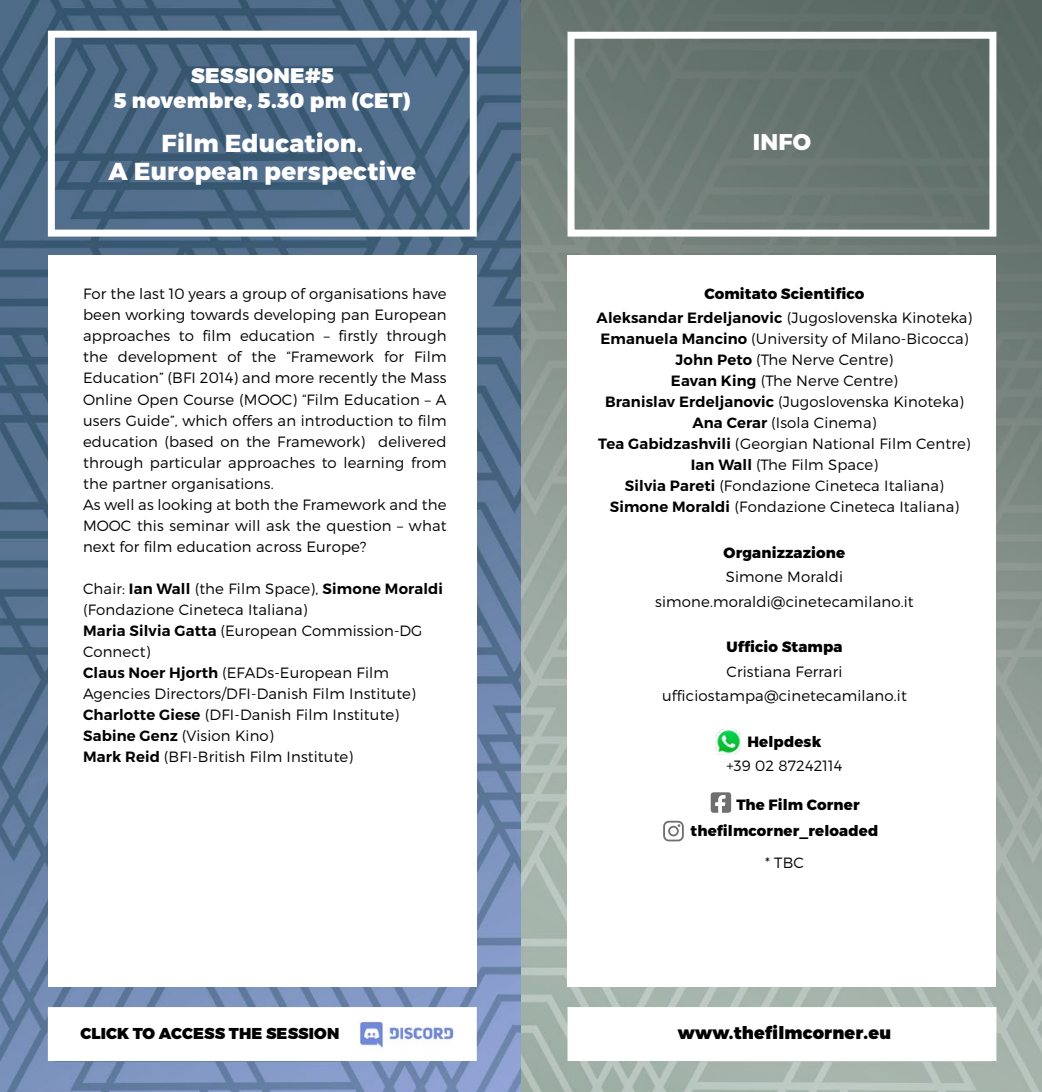
<style>
.page{position:relative;width:1042px;height:1092px;background:#fff}
.page>*{position:absolute;margin:0;border:0;box-sizing:border-box;transform-origin:0 0}
.t1{font:800 24.5px/28px "Montserrat";letter-spacing:.01em;color:#fff;text-align:center}
.t2{font:800 22.75px "Montserrat";color:#fff}
.t3{font:900 21px/24.5px "Montserrat";letter-spacing:.02em;color:#fff;text-align:center}
.t4{font:900 17.5px "Montserrat";letter-spacing:.01em;color:#000}
.t5{font:900 15.75px "Montserrat";letter-spacing:.01em;color:#000}
.t6{font:300 14.88px/21px "Montserrat";letter-spacing:.01em;color:#000;text-align:center}
.t7{font:800 14.88px/26.2px "Montserrat";letter-spacing:.01em;color:#000}
.s1{font-weight:600}
.s2{font-weight:800}
</style>
<div class="page">
<img style="left:0;top:0;width:521px;height:1091px">
<img style="left:521px;top:0;width:521px;height:1091px">
<div style="left:567px;top:32px;width:429px;height:204px;border:7px solid #fff"></div>
<div style="left:567px;top:255px;width:429px;height:731px;background:#fff"></div>
<svg style="left:48px;top:1006px;width:429px;height:54px"></svg>
<div style="left:48px;top:31px;width:429px;height:205px;border:7px solid #fff"></div>
<div style="left:48px;top:255px;width:429px;height:731px;background:#fff"></div>
<svg style="left:567px;top:1006px;width:429px;height:54px"></svg>
<img style="left:716px;top:728px;width:25px;height:26px">
<div style="left:711px;top:792px;width:20px;height:20px;background:#706f6f;border-radius:3px"></div>
<svg style="left:49px;top:1007px;width:427px;height:52px"></svg>
<div style="left:567px;top:1007px;width:427px;height:52px;background:#fff"></div>
<svg style="left:710px;top:794px;width:22px;height:19px"></svg>
<h3 class="t3" style="left:114px;top:64px;width:298px">SESSIONE#5<br>5 novembre, 5.30 pm (CET)</h3>
<h1 class="t1" style="left:109px;top:130px;width:309px">Film Education.<br>A European perspective</h1>
<p class="t6" style="left:83px;top:283px;width:365px;text-align:left">For the last 10 years a group of organisations have been working towards developing pan European approaches to film education – firstly through the development of the “Framework for Film Education” (BFI 2014) and more recently the Mass Online Open Course (MOOC) “Film Education – A users Guide”, which offers an introduction to film education (based on the Framework) delivered through particular approaches to learning from the partner organisations.<br>As well as looking at both the Framework and the MOOC this seminar will ask the question – what next for film education across Europe?</p>
<p class="t6" style="left:83px;top:577px;width:361px;text-align:left">Chair: <span class="s1">Ian Wall</span> (the Film Space), <span class="s1">Simone Moraldi </span>(Fondazione Cineteca Italiana)<br><span class="s1">Maria Silvia Gatta</span> (European Commission-DG Connect)<br><span class="s1">Claus Noer Hjorth</span> (EFADs-European Film Agencies Directors/DFI-Danish Film Institute)<br><span class="s1">Charlotte Giese</span> (DFI-Danish Film Institute)<br><span class="s1">Sabine Genz</span> (Vision Kino)<br><span class="s1">Mark Reid</span> (BFI-British Film Institute)</p>
<h2 class="t2" style="left:753px;top:128px;width:60px">INFO</h2>
<p class="t6" style="left:596px;top:281px;width:377px;line-height:24.5px"><span class="s2">Comitato Scientifico<br></span><span class="s1">Aleksandar Erdeljanovic</span> (Jugoslovenska Kinoteka)</p>
<p class="t6" style="left:598px;top:328px;width:374px"><span class="s1">Emanuela Mancino</span> (University of Milano-Bicocca)<br><span class="s1">John Peto</span> (The Nerve Centre)<br><span class="s1">Eavan King</span> (The Nerve Centre)<br><span class="s1">Branislav Erdeljanovic</span> (Jugoslovenska Kinoteka)<br><span class="s1">Ana Cerar</span> (Isola Cinema)<br><span class="s1">Tea Gabidzashvili</span> (Georgian National Film Centre)<br><span class="s1">Ian Wall</span> (The Film Space)<br><span class="s1">Silvia Pareti</span> (Fondazione Cineteca Italiana)<br><span class="s1">Simone Moraldi</span> (Fondazione Cineteca Italiana)</p>
<p class="t7" style="left:723px;top:539px;width:123px">Organizzazione</p>
<p class="t6" style="left:655px;top:564px;width:260px;line-height:24.5px">Simone Moraldi simone.moraldi@cinetecamilano.it</p>
<p class="t7" style="left:726px;top:634px;width:118px">Ufficio Stampa</p>
<p class="t6" style="left:662px;top:659px;width:246px;line-height:24.5px">Cristiana Ferrari ufficiostampa@cinetecamilano.it</p>
<p class="t7" style="left:747px;top:728px;width:75px">Helpdesk</p>
<p class="t6" style="left:726px;top:755px;width:118px">+39 02 87242114</p>
<p class="t7" style="left:690px;top:791px;width:189px;text-indent:46px">The Film Corner thefilmcorner_reloaded</p>
<p class="t6" style="left:765px;top:851px;width:40px">* TBC</p>
<p class="t5" style="left:80px;top:1023px;width:260px">CLICK TO ACCESS THE SESSION</p>
<p class="t4" style="left:678px;top:1021px;width:215px">www.thefilmcorner.eu</p>
</div>
